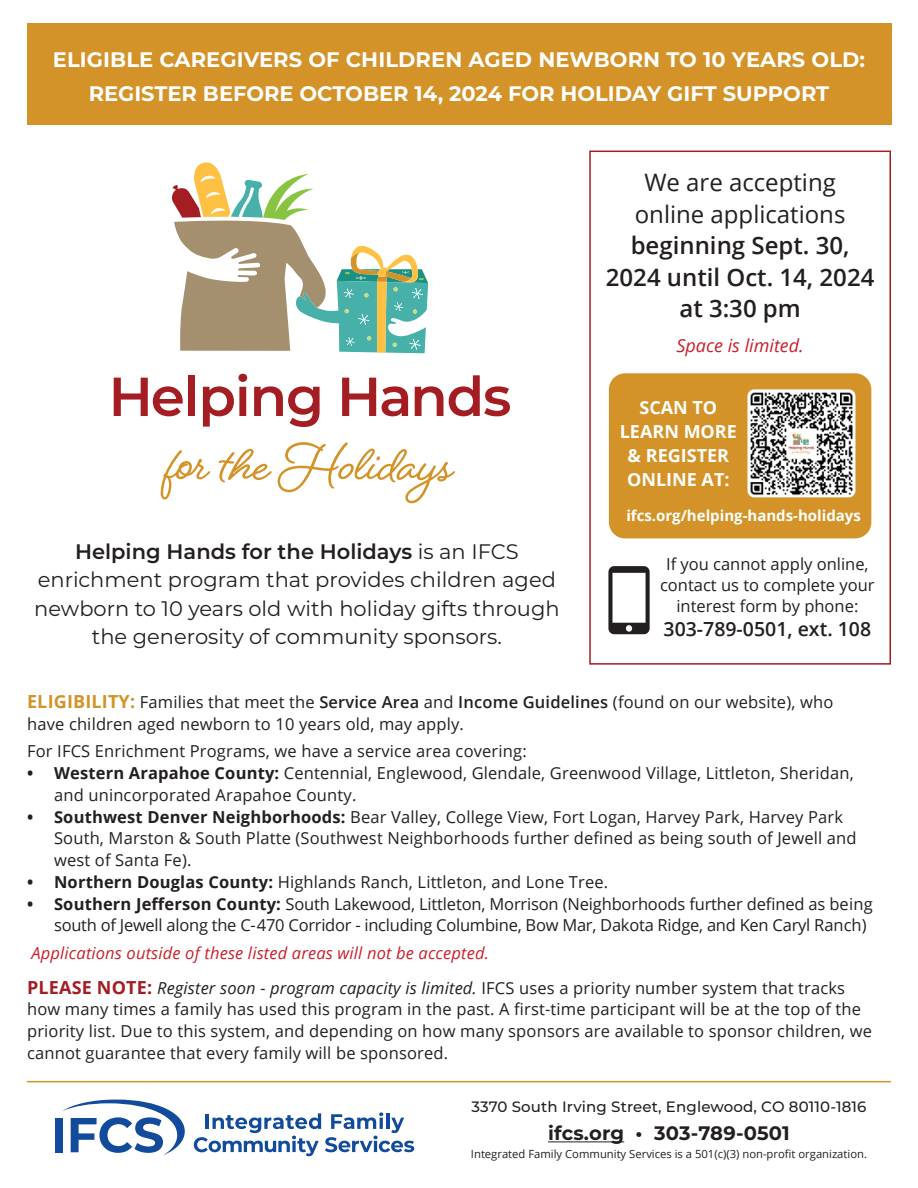
<style>
.page{position:relative;width:918px;height:1188px;background:#fff}
.page>*{position:absolute;margin:0;border:0;box-sizing:border-box;transform-origin:0 0}
.t1{font:600 24px/31.5px "Open Sans";color:#231f20;text-align:center}
.t2{font:24px/31.5px "Open Sans";color:#231f20;text-align:center}
.t3{font:21px/28.5px "Montserrat";color:#231f20;text-align:center}
.t4{font:700 21px/34.5px "Montserrat";color:#fff;text-align:center}
.t5{font:700 19.5px "Montserrat";letter-spacing:.01em;color:#231f20}
.t6{font:600 19.5px "Open Sans";color:#231f20}
.t7{font:700 18px/24px "Open Sans";color:#fff;text-align:center}
.t8{font:italic 18px "Open Sans";color:#c8202c}
.t9{font:16.5px/21.8px "Open Sans";letter-spacing:.01em;color:#231f20}
.t10{font:16.5px/21.8px "Open Sans";letter-spacing:-.015em;color:#231f20}
.t11{font:italic 16.5px/34.5px "Open Sans";letter-spacing:.01em;color:#c8202c}
.t12{font:500 15px "Montserrat";letter-spacing:.01em;color:#231f20}
.t13{font:700 15px "Open Sans";color:#fff}
.t14{font:11.25px "Open Sans";color:#231f20}
.s1{font-weight:600}
.s2{font-weight:700;font-size:18px;color:#d39329}
.s3{font-weight:700}
.s4{font-weight:700;font-style:normal;font-size:18px;color:#a31d23}
.s5{color:#231f20}
.s6{font-style:normal;color:#231f20}
</style>
<div class="page">
<div style="left:55px;top:1118px;width:8px;height:34px;background:#124a9c"></div>
<svg style="left:62px;top:1100px;width:123px;height:55px"></svg>
<svg style="left:194px;top:1112px;width:220px;height:44px"></svg>
<hr style="left:548px;top:1141px;width:76px;height:1px;background:#231f20">
<div style="left:27px;top:24px;width:864px;height:101px;background:#d39329"></div>
<hr style="left:27px;top:1081px;width:864px;height:1px;background:#d39329">
<svg style="left:161px;top:450px;width:49px;height:50px"></svg>
<svg style="left:219px;top:449px;width:53px;height:33px"></svg>
<svg style="left:278px;top:442px;width:177px;height:61px"></svg>
<svg style="left:114px;top:378px;width:69px;height:38px"></svg>
<div style="left:188px;top:375px;width:7px;height:41px;background:#a31d22"></div>
<svg style="left:203px;top:374px;width:44px;height:53px"></svg>
<svg style="left:254px;top:386px;width:66px;height:41px"></svg>
<svg style="left:342px;top:378px;width:34px;height:38px"></svg>
<svg style="left:382px;top:386px;width:26px;height:30px"></svg>
<svg style="left:415px;top:375px;width:95px;height:41px"></svg>
<svg style="left:172px;top:162px;width:256px;height:191px"></svg>
<div style="left:589px;top:151px;width:302px;height:514px;border:2px solid #a31d23"></div>
<svg style="left:608px;top:566px;width:42px;height:68px"></svg>
<div style="left:609px;top:373px;width:262px;height:165px;background:#d39329;border-radius:16px"></div>
<img style="left:747px;top:389px;width:108px;height:108px">
<p class="t4" style="left:53px;top:43px;width:814px">ELIGIBLE CAREGIVERS OF CHILDREN AGED NEWBORN TO 10 YEARS OLD:<br>REGISTER BEFORE OCTOBER 14, 2024 FOR HOLIDAY GIFT SUPPORT</p>
<h1 class="t2" style="left:635px;top:169px;width:212px">We are accepting online applications</h1>
<h1 class="t1" style="left:606px;top:232px;width:270px">beginning Sept. 30,<br>2024 until Oct. 14, 2024 at 3:30 pm</h1>
<p class="t8" style="left:676px;top:338px;width:129px">Space is limited.</p>
<p class="t7" style="left:620px;top:397px;width:119px">SCAN TO<br>LEARN MORE &amp; REGISTER<br>ONLINE AT:</p>
<p class="t3" style="left:34px;top:539px;width:527px"><span class="s1">Helping Hands for the Holidays</span> is an IFCS enrichment program that provides children aged newborn to 10 years old with holiday gifts through the generosity of community sponsors.</p>
<p class="t13" style="left:626px;top:510px;width:236px">ifcs.org/helping-hands-holidays</p>
<p class="t9" style="left:660px;top:555px;width:216px;line-height:21px;text-align:center">If you cannot apply online, contact us to complete your interest form by phone:</p>
<p class="t6" style="left:664px;top:622px;width:209px">303-789-0501, ext. 108</p>
<p class="t9" style="left:27px;top:693px;width:808px"><span class="s2">ELIGIBILITY:</span> Families that meet the <span class="s1">Service Area</span> and <span class="s1">Income Guidelines</span> (found on our website), who have children aged newborn to 10 years old, may apply.</p>
<p class="t9" style="left:27px;top:742px;width:501px">For IFCS Enrichment Programs, we have a service area covering:</p>
<p class="t9" style="left:54px;top:764px;width:801px;text-indent:-27px"><span class="s3">• Western Arapahoe County:</span> Centennial, Englewood, Glendale, Greenwood Village, Littleton, Sheridan, and unincorporated Arapahoe County.</p>
<p class="t9" style="left:54px;top:807px;width:804px;text-indent:-27px"><span class="s3">• Southwest Denver Neighborhoods:</span> Bear Valley, College View, Fort Logan, Harvey Park, Harvey Park<br>South, Marston &amp; South Platte (Southwest Neighborhoods further defined as being south of Jewell and west of Santa Fe).</p>
<p class="t9" style="left:27px;top:870px;width:583px"><span class="s3">• Northern Douglas County:</span> Highlands Ranch, Littleton, and Lone Tree.</p>
<p class="t10" style="left:54px;top:892px;width:820px;text-indent:-27px"><span class="s3">• Southern Jefferson County:</span> South Lakewood, Littleton, Morrison (Neighborhoods further defined as being south of Jewell along the C-470 Corridor - including Columbine, Bow Mar, Dakota Ridge, and Ken Caryl Ranch)</p>
<p class="t11" style="left:27px;top:937px;width:820px">Applications outside of these listed areas will not be accepted.<br><span class="s4">PLEASE NOTE:</span> <span class="s5">Register soon - program capacity is limited.</span> <span class="s6">IFCS uses a priority number system that tracks</span></p>
<p class="t9" style="left:27px;top:998px;width:846px">how many times a family has used this program in the past. A first-time participant will be at the top of the priority list. Due to this system, and depending on how many sponsors are available to sponsor children, we cannot guarantee that every family will be sponsored.</p>
<p class="t12" style="left:471px;top:1101px;width:397px">3370 South Irving Street, Englewood, CO 80110-1816</p>
<p class="t5" style="left:548px;top:1125px;width:243px">ifcs.org • 303-789-0501</p>
<p class="t14" style="left:471px;top:1146px;width:398px">Integrated Family Community Services is a 501(c)(3) non-profit organization.</p>
</div>
